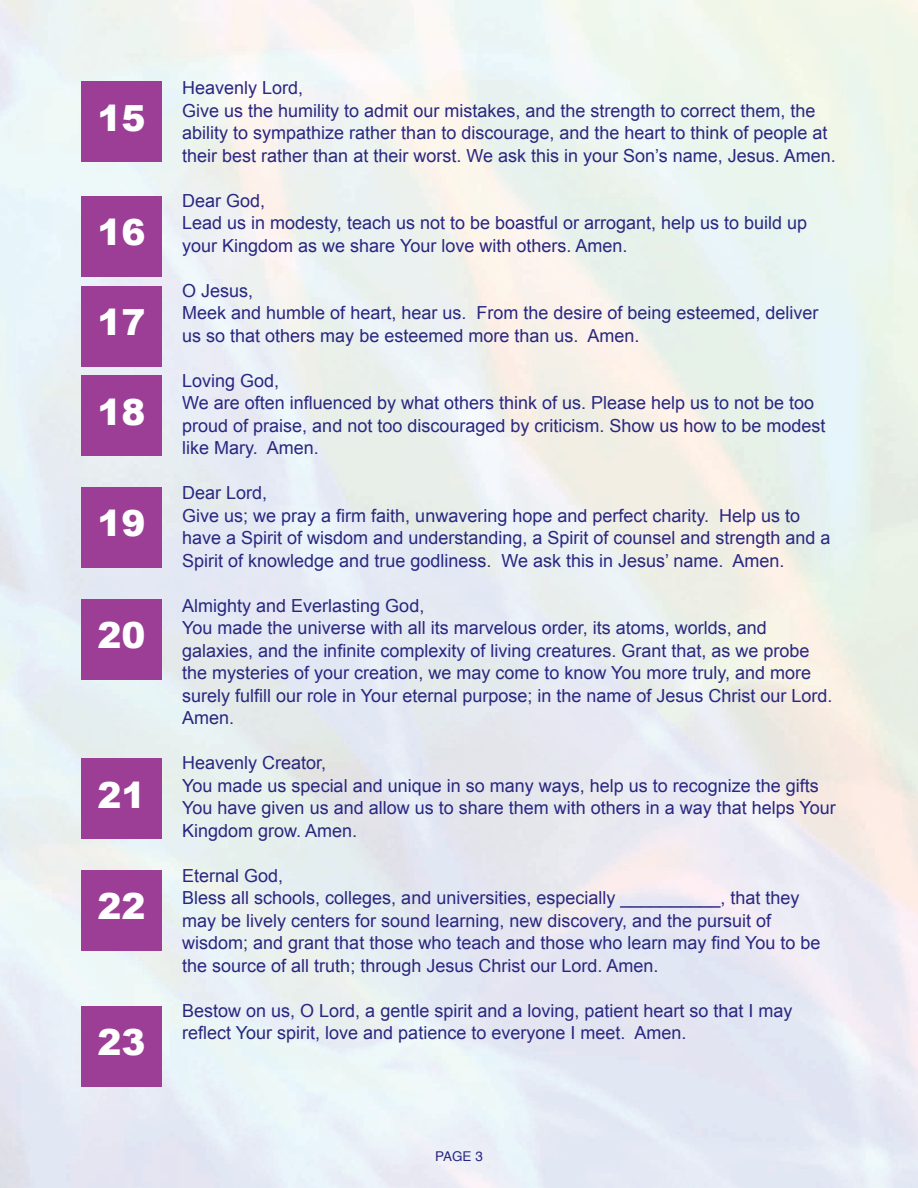
<style>
.page{position:relative;width:918px;height:1188px;background:#fff}
.page>*{position:absolute;margin:0;border:0;box-sizing:border-box;transform-origin:0 0}
.t1{font:900 36px "Arial";color:#fff}
.t2{font:18px/22.5px "Arial";color:#292780}
.t3{font:13.5px "Helvetica";color:#292780}
</style>
<div class="page">
<div style="left:81px;top:81px;width:81px;height:81px;background:#9c3d96"></div>
<div style="left:81px;top:196px;width:81px;height:81px;background:#9c3d96"></div>
<div style="left:81px;top:286px;width:81px;height:81px;background:#9c3d96"></div>
<div style="left:81px;top:375px;width:81px;height:81px;background:#9c3d96"></div>
<div style="left:81px;top:487px;width:81px;height:81px;background:#9c3d96"></div>
<div style="left:81px;top:599px;width:81px;height:81px;background:#9c3d96"></div>
<div style="left:81px;top:758px;width:81px;height:81px;background:#9c3d96"></div>
<div style="left:81px;top:870px;width:81px;height:81px;background:#9c3d96"></div>
<div style="left:81px;top:1006px;width:81px;height:81px;background:#9c3d96"></div>
<h1 class="t1" style="left:97px;top:91px;width:50px">15</h1>
<h1 class="t1" style="left:97px;top:206px;width:50px">16</h1>
<h1 class="t1" style="left:97px;top:296px;width:50px">17</h1>
<h1 class="t1" style="left:97px;top:385px;width:50px">18</h1>
<h1 class="t1" style="left:97px;top:497px;width:50px">19</h1>
<h1 class="t1" style="left:97px;top:608px;width:50px">20</h1>
<h1 class="t1" style="left:97px;top:768px;width:50px">21</h1>
<h1 class="t1" style="left:97px;top:880px;width:50px">22</h1>
<h1 class="t1" style="left:97px;top:1016px;width:50px">23</h1>
<p class="t2" style="left:182px;top:77px;width:655px">Heavenly Lord,<br>Give us the humility to admit our mistakes, and the strength to correct them, the ability to sympathize rather than to discourage, and the heart to think of people at their best rather than at their worst. We ask this in your Son’s name, Jesus. Amen.</p>
<p class="t2" style="left:182px;top:189px;width:627px">Dear God,<br>Lead us in modesty, teach us not to be boastful or arrogant, help us to build up your Kingdom as we share Your love with others. Amen.</p>
<p class="t2" style="left:182px;top:279px;width:638px">O Jesus,<br>Meek and humble of heart, hear us. From the desire of being esteemed, deliver us so that others may be esteemed more than us. Amen.</p>
<p class="t2" style="left:182px;top:369px;width:645px">Loving God,<br>We are often influenced by what others think of us. Please help us to not be too proud of praise, and not too discouraged by criticism. Show us how to be modest like Mary. Amen.</p>
<p class="t2" style="left:182px;top:482px;width:650px">Dear Lord,<br>Give us; we pray a firm faith, unwavering hope and perfect charity. Help us to have a Spirit of wisdom and understanding, a Spirit of counsel and strength and a Spirit of knowledge and true godliness. We ask this in Jesus’ name. Amen.</p>
<p class="t2" style="left:182px;top:594px;width:652px">Almighty and Everlasting God,<br>You made the universe with all its marvelous order, its atoms, worlds, and galaxies, and the infinite complexity of living creatures. Grant that, as we probe the mysteries of your creation, we may come to know You more truly, and more surely fulfill our role in Your eternal purpose; in the name of Jesus Christ our Lord.<br>Amen.</p>
<p class="t2" style="left:182px;top:752px;width:655px">Heavenly Creator,<br>You made us special and unique in so many ways, help us to recognize the gifts You have given us and allow us to share them with others in a way that helps Your Kingdom grow. Amen.</p>
<p class="t2" style="left:182px;top:864px;width:640px">Eternal God,<br>Bless all schools, colleges, and universities, especially __________, that they may be lively centers for sound learning, new discovery, and the pursuit of wisdom; and grant that those who teach and those who learn may find You to be the source of all truth; through Jesus Christ our Lord. Amen.</p>
<p class="t2" style="left:182px;top:999px;width:612px">Bestow on us, O Lord, a gentle spirit and a loving, patient heart so that I may reflect Your spirit, love and patience to everyone I meet. Amen.</p>
<p class="t3" style="left:435px;top:1151px;width:49px">PAGE 3</p>
</div>
